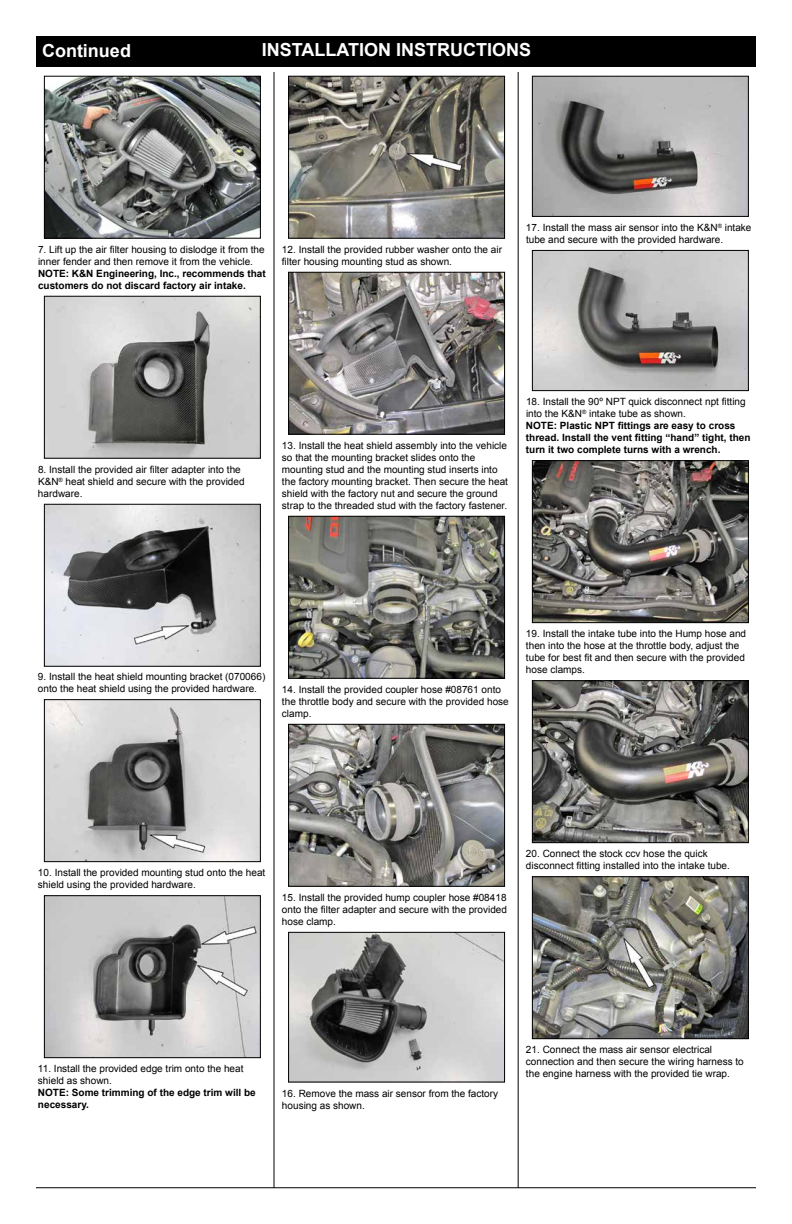
<style>
.page{position:relative;width:792px;height:1224px;background:#fff}
.page>*{position:absolute;margin:0;border:0;box-sizing:border-box;transform-origin:0 0}
.t1{font:700 18px "Arial";color:#fff}
.t2{font:10px/12px "Arial";color:#000}
.t3{font:700 10px/12px "Arial";color:#000}
.s1{font-weight:400}
</style>
<div class="page">
<div style="left:36px;top:36px;width:720px;height:31px;background:#000"></div>
<hr style="left:274px;top:72px;width:1px;height:1116px;background:#000">
<hr style="left:518px;top:72px;width:1px;height:1116px;background:#000">
<hr style="left:36px;top:1188px;width:720px;height:1px;background:#000">
<img style="left:46px;top:78px;width:213px;height:159px">
<div style="left:44px;top:76px;width:217px;height:163px;border:1px solid #000"></div>
<img style="left:46px;top:506px;width:213px;height:159px">
<div style="left:44px;top:504px;width:217px;height:163px;border:1px solid #000"></div>
<img style="left:46px;top:701px;width:213px;height:159px">
<div style="left:44px;top:699px;width:217px;height:163px;border:1px solid #000"></div>
<img style="left:46px;top:897px;width:213px;height:159px">
<div style="left:44px;top:895px;width:217px;height:163px;border:1px solid #000"></div>
<img style="left:290px;top:78px;width:213px;height:159px">
<div style="left:288px;top:76px;width:217px;height:163px;border:1px solid #000"></div>
<img style="left:290px;top:274px;width:213px;height:159px">
<div style="left:288px;top:272px;width:217px;height:163px;border:1px solid #000"></div>
<img style="left:534px;top:462px;width:213px;height:159px">
<div style="left:532px;top:460px;width:217px;height:163px;border:1px solid #000"></div>
<img style="left:534px;top:682px;width:213px;height:159px">
<div style="left:532px;top:680px;width:217px;height:163px;border:1px solid #000"></div>
<img style="left:534px;top:878px;width:213px;height:159px">
<div style="left:532px;top:876px;width:217px;height:163px;border:1px solid #000"></div>
<img style="left:290px;top:518px;width:213px;height:159px">
<div style="left:288px;top:516px;width:217px;height:163px;border:1px solid #000"></div>
<img style="left:290px;top:726px;width:213px;height:159px">
<div style="left:288px;top:724px;width:217px;height:163px;border:1px solid #000"></div>
<img style="left:290px;top:934px;width:213px;height:146px">
<div style="left:288px;top:932px;width:217px;height:150px;border:1px solid #000"></div>
<img style="left:534px;top:78px;width:213px;height:137px">
<div style="left:532px;top:76px;width:217px;height:141px;border:1px solid #000"></div>
<img style="left:534px;top:252px;width:213px;height:137px">
<div style="left:532px;top:250px;width:217px;height:141px;border:1px solid #000"></div>
<img style="left:46px;top:298px;width:213px;height:159px">
<div style="left:44px;top:296px;width:217px;height:163px;border:1px solid #000"></div>
<h1 class="t1" style="left:42px;top:38px;width:90px">Continued</h1>
<h1 class="t1" style="left:262px;top:37px;width:271px">INSTALLATION INSTRUCTIONS</h1>
<p class="t2" style="left:38px;top:243px;width:228px">7. Lift up the air filter housing to dislodge it from the inner fender and then remove it from the vehicle.</p>
<p class="t3" style="left:38px;top:268px;width:229px">NOTE: K&amp;N Engineering, Inc., recommends that customers do not discard factory air intake.</p>
<p class="t2" style="left:282px;top:243px;width:222px">12. Install the provided rubber washer onto the air filter housing mounting stud as shown.</p>
<p class="t2" style="left:526px;top:222px;width:227px">17. Install the mass air sensor into the K&amp;N<sup>®</sup> intake tube and secure with the provided hardware.</p>
<p class="t2" style="left:38px;top:463px;width:208px">8. Install the provided air filter adapter into the<br>K&amp;N<sup>®</sup> heat shield and secure with the provided hardware.</p>
<p class="t2" style="left:282px;top:439px;width:228px">13. Install the heat shield assembly into the vehicle so that the mounting bracket slides onto the mounting stud and the mounting stud inserts into the factory mounting bracket. Then secure the heat shield with the factory nut and secure the ground strap to the threaded stud with the factory fastener.</p>
<p class="t3" style="left:526px;top:396px;width:226px"><span class="s1">18. Install the 90º NPT quick disconnect npt fitting into the K&amp;N</span><sup>®</sup> <span class="s1">intake tube as shown.<br></span>NOTE: Plastic NPT fittings are easy to cross thread. Install the vent fitting “hand” tight, then turn it two complete turns with a wrench.</p>
<p class="t2" style="left:38px;top:671px;width:229px">9. Install the heat shield mounting bracket (070066) onto the heat shield using the provided hardware.</p>
<p class="t2" style="left:282px;top:684px;width:228px">14. Install the provided coupler hose #08761 onto the throttle body and secure with the provided hose clamp.</p>
<p class="t2" style="left:526px;top:628px;width:222px">19. Install the intake tube into the Hump hose and then into the hose at the throttle body, adjust the tube for best fit and then secure with the provided hose clamps.</p>
<p class="t2" style="left:38px;top:867px;width:229px">10. Install the provided mounting stud onto the heat shield using the provided hardware.</p>
<p class="t2" style="left:282px;top:892px;width:227px;text-align:justify">15. Install the provided hump coupler hose #08418 onto the filter adapter and secure with the provided hose clamp.</p>
<p class="t2" style="left:526px;top:848px;width:205px">20. Connect the stock ccv hose the quick disconnect fitting installed into the intake tube.</p>
<p class="t2" style="left:38px;top:1063px;width:207px">11. Install the provided edge trim onto the heat shield as shown.</p>
<p class="t3" style="left:38px;top:1087px;width:219px">NOTE: Some trimming of the edge trim will be necessary.</p>
<p class="t2" style="left:282px;top:1087px;width:218px">16. Remove the mass air sensor from the factory housing as shown.</p>
<p class="t2" style="left:526px;top:1044px;width:219px">21. Connect the mass air sensor electrical connection and then secure the wiring harness to the engine harness with the provided tie wrap.</p>
</div>
